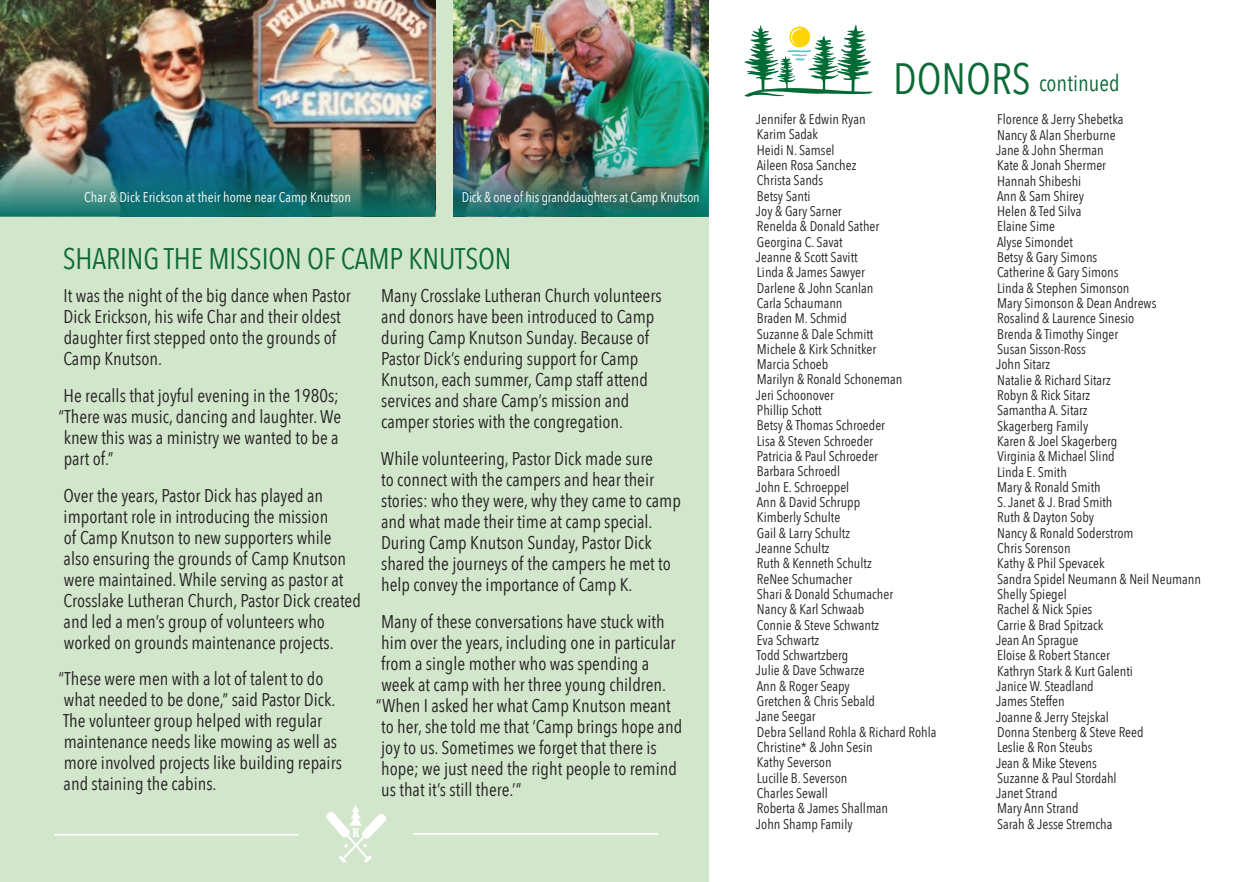
<style>
.page{position:relative;width:1260px;height:882px;background:#fff}
.page>*{position:absolute;margin:0;border:0;box-sizing:border-box;transform-origin:0 0}
.t1{font:29.75px "Avenir Next Condensed";letter-spacing:-.005em;color:#0d6a37}
.t2{font:22.75px "Avenir Next Condensed";color:#0d6a37}
.t3{font:18.38px/21px "Avenir Next Condensed";color:#231f20}
.t4{font:14px/15.4px "Avenir Next Condensed";color:#231f20}
.t5{font:14px "Avenir Next Condensed";letter-spacing:-.01em;color:#fff}
.s1{font-size:43.75px}
</style>
<div class="page">
<div style="left:0;top:0;width:709px;height:882px;background:#d1e6cb"></div>
<svg style="left:744px;top:25px;width:129px;height:72px"></svg>
<hr style="left:54px;top:834px;width:245px;height:2px;background:#fff">
<hr style="left:414px;top:833px;width:244px;height:2px;background:#fff">
<svg style="left:326px;top:805px;width:60px;height:58px"></svg>
<img style="left:0;top:0;width:435px;height:150px">
<img style="left:453px;top:0;width:256px;height:150px">
<img style="left:0;top:150px;width:435px;height:67px">
<img style="left:453px;top:150px;width:256px;height:67px">
<p class="t5" style="left:84px;top:185px;width:268px">Char &amp; Dick Erickson at their home near Camp Knutson</p>
<p class="t5" style="left:462px;top:185px;width:239px">Dick &amp; one of his granddaughters at Camp Knutson</p>
<h1 class="t1" style="left:63px;top:233px;width:450px">SHARING THE MISSION OF CAMP KNUTSON</h1>
<h3 class="t3" style="left:63px;top:284px;width:289px">It was the night of the big dance when Pastor Dick Erickson, his wife Char and their oldest daughter first stepped onto the grounds of Camp Knutson.</h3>
<h3 class="t3" style="left:58px;top:384px;width:284px">He recalls that joyful evening in the 1980s; “There was music, dancing and laughter. We knew this was a ministry we wanted to be a part of.”</h3>
<p class="t3" style="left:63px;top:484px;width:299px">Over the years, Pastor Dick has played an important role in introducing the mission<br>of Camp Knutson to new supporters while also ensuring the grounds of Camp Knutson were maintained. While serving as pastor at Crosslake Lutheran Church, Pastor Dick created and led a men’s group of volunteers who worked on grounds maintenance projects.</p>
<h3 class="t3" style="left:58px;top:668px;width:285px">“These were men with a lot of talent to do what needed to be done,” said Pastor Dick.<br>The volunteer group helped with regular maintenance needs like mowing as well as more involved projects like building repairs and staining the cabins.</h3>
<p class="t3" style="left:381px;top:284px;width:282px">Many Crosslake Lutheran Church volunteers and donors have been introduced to Camp during Camp Knutson Sunday. Because of Pastor Dick’s enduring support for Camp Knutson, each summer, Camp staff attend services and share Camp’s mission and camper stories with the congregation.</p>
<p class="t3" style="left:381px;top:447px;width:301px">While volunteering, Pastor Dick made sure<br>to connect with the campers and hear their stories: who they were, why they came to camp and what made their time at camp special.<br>During Camp Knutson Sunday, Pastor Dick shared the journeys of the campers he met to help convey the importance of Camp K.</p>
<p class="t3" style="left:376px;top:610px;width:308px">Many of these conversations have stuck with him over the years, including one in particular from a single mother who was spending a<br>week at camp with her three young children. “When I asked her what Camp Knutson meant to her, she told me that ‘Camp brings hope and joy to us. Sometimes we forget that there is hope; we just need the right people to remind us that it’s still there.’”</p>
<h2 class="t2" style="left:893px;top:64px;width:228px"><span class="s1">DONORS</span> continued</h2>
<p class="t4" style="left:756px;top:111px;width:182px">Jennifer &amp; Edwin Ryan<br>Karim Sadak<br>Heidi N. Samsel<br>Aileen Rosa Sanchez<br>Christa Sands<br>Betsy Santi<br>Joy &amp; Gary Sarner<br>Renelda &amp; Donald Sather<br>Georgina C. Savat<br>Jeanne &amp; Scott Savitt<br>Linda &amp; James Sawyer<br>Darlene &amp; John Scanlan<br>Carla Schaumann<br>Braden M. Schmid<br>Suzanne &amp; Dale Schmitt<br>Michele &amp; Kirk Schnitker<br>Marcia Schoeb<br>Marilyn &amp; Ronald Schoneman<br>Jeri Schoonover<br>Phillip Schott<br>Betsy &amp; Thomas Schroeder<br>Lisa &amp; Steven Schroeder<br>Patricia &amp; Paul Schroeder<br>Barbara Schroedl<br>John E. Schroeppel<br>Ann &amp; David Schrupp<br>Kimberly Schulte<br>Gail &amp; Larry Schultz<br>Jeanne Schultz<br>Ruth &amp; Kenneth Schultz<br>ReNee Schumacher<br>Shari &amp; Donald Schumacher<br>Nancy &amp; Karl Schwaab<br>Connie &amp; Steve Schwantz<br>Eva Schwartz<br>Todd Schwartzberg<br>Julie &amp; Dave Schwarze<br>Ann &amp; Roger Seapy<br>Gretchen &amp; Chris Sebald<br>Jane Seegar<br>Debra Selland Rohla &amp; Richard Rohla<br>Christine* &amp; John Sesin<br>Kathy Severson<br>Lucille B. Severson<br>Charles Sewall<br>Roberta &amp; James Shallman<br>John Shamp Family</p>
<p class="t4" style="left:996px;top:111px;width:206px">Florence &amp; Jerry Shebetka<br>Nancy &amp; Alan Sherburne<br>Jane &amp; John Sherman<br>Kate &amp; Jonah Shermer<br>Hannah Shibeshi<br>Ann &amp; Sam Shirey<br>Helen &amp; Ted Silva<br>Elaine Sime<br>Alyse Simondet<br>Betsy &amp; Gary Simons<br>Catherine &amp; Gary Simons<br>Linda &amp; Stephen Simonson<br>Mary Simonson &amp; Dean Andrews<br>Rosalind &amp; Laurence Sinesio<br>Brenda &amp; Timothy Singer<br>Susan Sisson-Ross<br>John Sitarz<br>Natalie &amp; Richard Sitarz<br>Robyn &amp; Rick Sitarz<br>Samantha A. Sitarz<br>Skagerberg Family<br>Karen &amp; Joel Skagerberg<br>Virginia &amp; Michael Slind<br>Linda E. Smith<br>Mary &amp; Ronald Smith<br>S. Janet &amp; J. Brad Smith<br>Ruth &amp; Dayton Soby<br>Nancy &amp; Ronald Soderstrom<br>Chris Sorenson<br>Kathy &amp; Phil Spevacek<br>Sandra Spidel Neumann &amp; Neil Neumann<br>Shelly Spiegel<br>Rachel &amp; Nick Spies<br>Carrie &amp; Brad Spitzack<br>Jean An Sprague<br>Eloise &amp; Robert Stancer<br>Kathryn Stark &amp; Kurt Galenti<br>Janice W. Steadland<br>James Steffen<br>Joanne &amp; Jerry Stejskal<br>Donna Stenberg &amp; Steve Reed<br>Leslie &amp; Ron Steubs<br>Jean &amp; Mike Stevens<br>Suzanne &amp; Paul Stordahl<br>Janet Strand<br>Mary Ann Strand<br>Sarah &amp; Jesse Stremcha</p>
</div>
